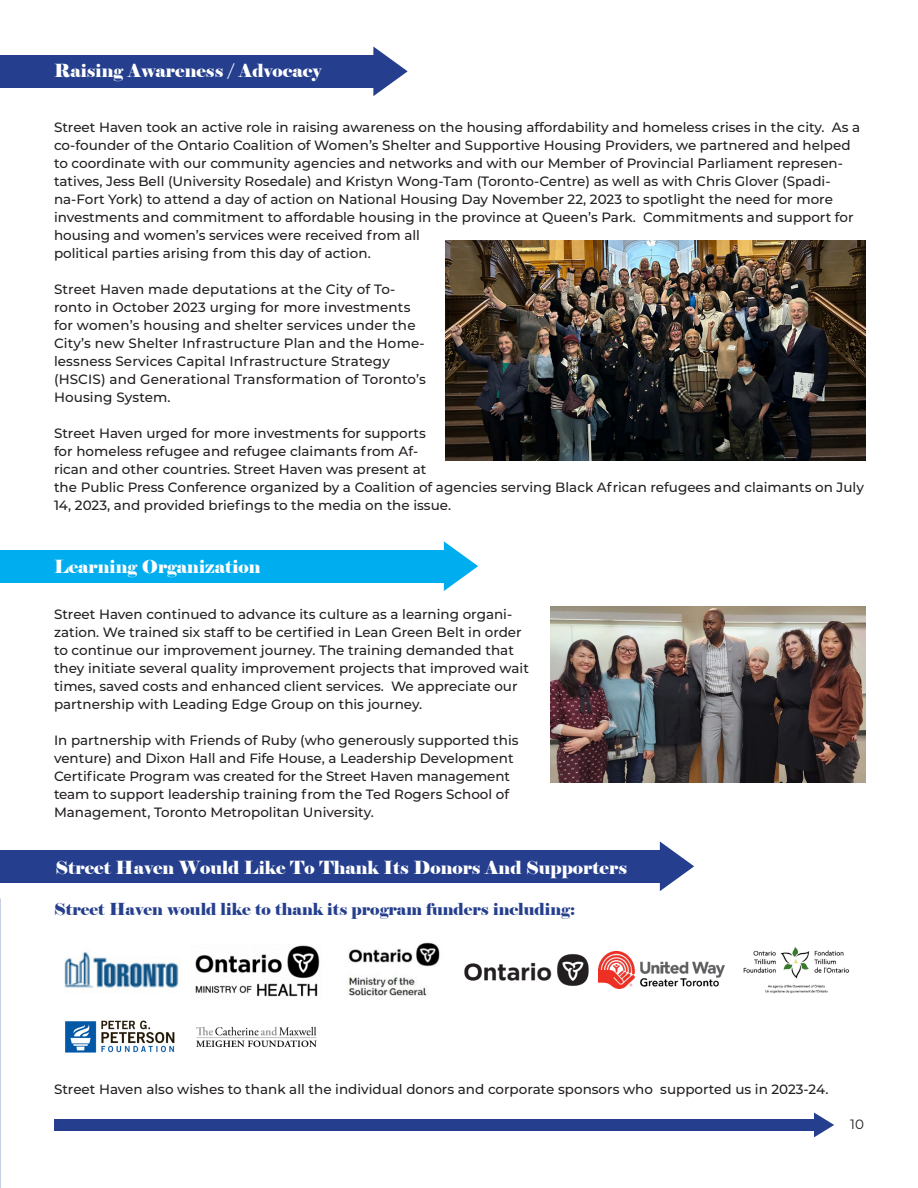
<style>
.page{position:relative;width:918px;height:1188px;background:#fff}
.page>*{position:absolute;margin:0;border:0;box-sizing:border-box;transform-origin:0 0}
.Heading_White{font:18px "Elephant";color:#fff}
.Subheading_White{font:16.5px "Elephant";color:#253f8e}
.Body_Copy{font:500 13.5px/18px "Montserrat";color:#231f20}
.t1{font:13.5px "Montserrat";color:#231f20}
</style>
<div class="page">
<div style="left:54px;top:1119px;width:764px;height:12px;background:#253f8e"></div>
<svg style="left:814px;top:1113px;width:20px;height:24px"></svg>
<svg style="left:373px;top:47px;width:35px;height:49px"></svg>
<div style="left:0;top:55px;width:374px;height:33px;background:#253f8e"></div>
<img style="left:446px;top:240px;width:420px;height:220px">
<svg style="left:444px;top:541px;width:34px;height:50px"></svg>
<div style="left:0;top:550px;width:446px;height:32px;background:#00aeef"></div>
<img style="left:550px;top:607px;width:316px;height:176px">
<svg style="left:660px;top:842px;width:34px;height:49px"></svg>
<div style="left:0;top:850px;width:670px;height:33px;background:#253f8e"></div>
<img style="left:63px;top:952px;width:116px;height:39px">
<img style="left:195px;top:945px;width:125px;height:52px">
<img style="left:347px;top:942px;width:93px;height:54px">
<img style="left:464px;top:954px;width:125px;height:32px">
<img style="left:599px;top:951px;width:125px;height:38px">
<img style="left:743px;top:947px;width:107px;height:47px">
<img style="left:65px;top:1020px;width:110px;height:33px">
<img style="left:196px;top:1026px;width:121px;height:22px">
<p class="Heading_White" style="left:54px;top:59px;width:269px">Raising Awareness / Advocacy</p>
<p class="Body_Copy" style="left:54px;top:118px;width:808px">Street Haven took an active role in raising awareness on the housing affordability and homeless crises in the city. As a co-founder of the Ontario Coalition of Women’s Shelter and Supportive Housing Providers, we partnered and helped to coordinate with our community agencies and networks and with our Member of Provincial Parliament represen&shy;tatives, Jess Bell (University Rosedale) and Kristyn Wong-Tam (Toronto-Centre) as well as with Chris Glover (Spadi&shy;na-Fort York) to attend a day of action on National Housing Day November 22, 2023 to spotlight the need for more investments and commitment to affordable housing in the province at Queen’s Park. Commitments and support for housing and women’s services were received from all<br>political parties arising from this day of action.</p>
<p class="Body_Copy" style="left:54px;top:280px;width:374px">Street Haven made deputations at the City of To&shy;ronto in October 2023 urging for more investments for women’s housing and shelter services under the City’s new Shelter Infrastructure Plan and the Home&shy;lessness Services Capital Infrastructure Strategy (HSCIS) and Generational Transformation of Toronto’s Housing System.</p>
<p class="Body_Copy" style="left:54px;top:424px;width:811px">Street Haven urged for more investments for supports<br>for homeless refugee and refugee claimants from Af-<br>rican and other countries. Street Haven was present at<br>the Public Press Conference organized by a Coalition of agencies serving Black African refugees and claimants on July 14, 2023, and provided briefings to the media on the issue.</p>
<p class="Heading_White" style="left:54px;top:556px;width:208px">Learning Organization</p>
<p class="Body_Copy" style="left:54px;top:605px;width:476px">Street Haven continued to advance its culture as a learning organi&shy;zation. We trained six staff to be certified in Lean Green Belt in order to continue our improvement journey. The training demanded that they initiate several quality improvement projects that improved wait times, saved costs and enhanced client services. We appreciate our partnership with Leading Edge Group on this journey.</p>
<p class="Body_Copy" style="left:54px;top:731px;width:466px">In partnership with Friends of Ruby (who generously supported this venture) and Dixon Hall and Fife House, a Leadership Development Certificate Program was created for the Street Haven management team to support leadership training from the Ted Rogers School of Management, Toronto Metropolitan University.</p>
<p class="Heading_White" style="left:56px;top:857px;width:573px">Street Haven Would Like To Thank Its Donors And Supporters</p>
<p class="Subheading_White" style="left:54px;top:899px;width:523px">Street Haven would like to thank its program funders including:</p>
<p class="Body_Copy" style="left:54px;top:1080px;width:776px">Street Haven also wishes to thank all the individual donors and corporate sponsors who supported us in 2023-24.</p>
<p class="t1" style="left:850px;top:1115px;width:15px">10</p>
</div>
